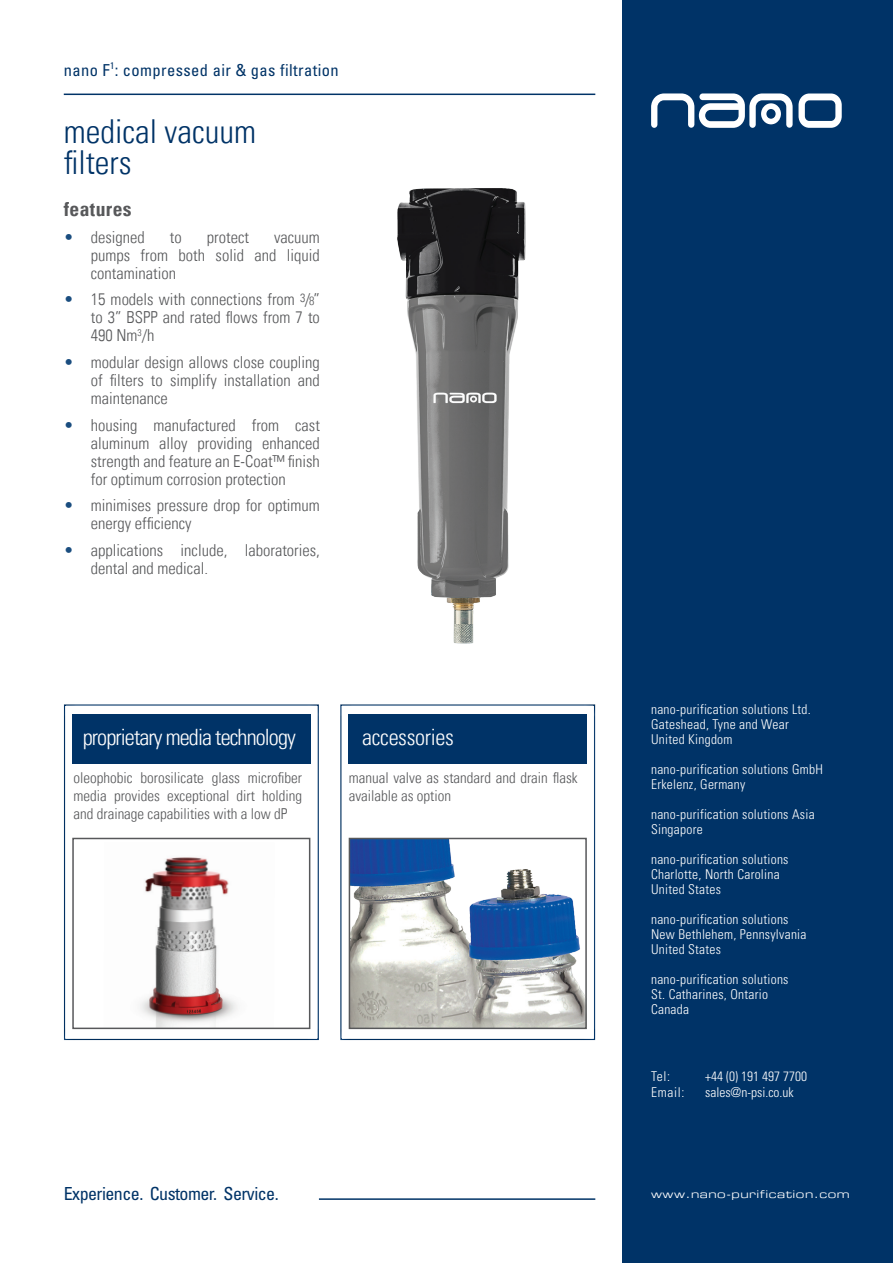
<style>
.page{position:relative;width:893px;height:1263px;background:#fff}
.page>*{position:absolute;margin:0;border:0;box-sizing:border-box;transform-origin:0 0}
.t1{font:300 condensed 33px/31.5px "Univers LT";color:#003367}
.t2{font:300 condensed 22.5px "Univers LT";letter-spacing:-.04em;color:#fff}
.t3{font:300 condensed 22.5px "Univers LT";letter-spacing:-.015em;color:#fff}
.t4{font:700 condensed 19.5px "Univers";letter-spacing:.02em;color:#57585a}
.t5{font:condensed 18px "Univers LT Std";letter-spacing:-.03em;color:#003367}
.t6{font:300 condensed 16.5px/18px "Univers LT";color:#57585a;text-align:justify}
.t7{font:condensed 16.5px "Univers LT Std";letter-spacing:.025em;color:#003367}
.t8{font:300 condensed 15px/18px "Univers LT";color:#57585a}
.t9{font:300 condensed 13.5px/15px "Univers LT Std";letter-spacing:.02em;color:#fff}
.t10{font:300 condensed 13.5px "Univers LT Std";color:#fff}
.t11{font:10.5px "Eurostile Extended Two";letter-spacing:.05em;color:#fff}
.s1{color:#1a4d7f}
.s2{font-size:12px}
</style>
<div class="page">
<div style="left:339px;top:703px;width:258px;height:337px;background:#231f20;opacity:.75"></div>
<div style="left:349px;top:714px;width:238px;height:50px;background:#003367"></div>
<img style="left:352px;top:841px;width:232px;height:185px">
<div style="left:349px;top:838px;width:238px;height:191px;border:2px solid #57585a"></div>
<div style="left:63px;top:704px;width:258px;height:336px;background:#231f20;opacity:.75"></div>
<div style="left:73px;top:838px;width:237px;height:190px;background:#fff"></div>
<img style="left:140px;top:857px;width:98px;height:169px">
<div style="left:72px;top:838px;width:238px;height:191px;border:2px solid #57585a"></div>
<div style="left:72px;top:714px;width:238px;height:50px;background:#003367"></div>
<hr style="left:319px;top:1198px;width:276px;height:2px;background:#003367">
<div style="left:623px;top:0;width:270px;height:1263px;background:#003367"></div>
<svg style="left:651px;top:93px;width:191px;height:35px"></svg>
<hr style="left:64px;top:94px;width:531px;height:1px;background:#003367">
<img style="left:397px;top:188px;width:129px;height:456px">
<p class="t7" style="left:64px;top:59px;width:276px">nano F<sup>1</sup>: compressed air &amp; gas filtration</p>
<h1 class="t1" style="left:64px;top:115px;width:194px">medical vacuum filters</h1>
<p class="t4" style="left:64px;top:197px;width:69px">features</p>
<p class="t6" style="left:64px;top:228px;width:83px"><span class="s1">•</span> designed</p>
<p class="t6" style="left:170px;top:228px;width:13px">to</p>
<p class="t6" style="left:207px;top:228px;width:44px">protect</p>
<p class="t6" style="left:91px;top:228px;width:231px;text-indent:183px">vacuum pumps from both solid and liquid contamination</p>
<p class="t6" style="left:91px;top:291px;width:231px;text-indent:-27px"><span class="s1">•</span> 15 models with connections from <sup>3</sup>/<span class="s2">8</span>” to 3” BSPP and rated flows from 7 to 490 Nm<sup>3</sup>/h</p>
<p class="t6" style="left:91px;top:353px;width:231px;text-indent:-27px"><span class="s1">•</span> modular design allows close coupling of filters to simplify installation and maintenance</p>
<p class="t6" style="left:91px;top:416px;width:231px;text-indent:-27px"><span class="s1">•</span> housing manufactured from cast aluminum alloy providing enhanced strength and feature an E-Coat™ finish for optimum corrosion protection</p>
<p class="t6" style="left:91px;top:496px;width:231px;text-indent:-27px"><span class="s1">•</span> minimises pressure drop for optimum energy efficiency</p>
<p class="t6" style="left:91px;top:541px;width:231px;text-indent:-27px"><span class="s1">•</span> applications include, laboratories, dental and medical.</p>
<h2 class="t2" style="left:83px;top:724px;width:215px">proprietary media technology</h2>
<h2 class="t3" style="left:362px;top:724px;width:93px">accessories</h2>
<p class="t8" style="left:74px;top:769px;width:230px;text-align:justify">oleophobic borosilicate glass microfiber media provides exceptional dirt holding and drainage capabilities with a low dP</p>
<p class="t8" style="left:349px;top:769px;width:230px">manual valve as standard and drain flask available as option</p>
<p class="t9" style="left:651px;top:702px;width:161px">nano-purification solutions Ltd.<br>Gateshead, Tyne and Wear<br>United Kingdom</p>
<p class="t9" style="left:651px;top:762px;width:173px">nano-purification solutions GmbH<br>Erkelenz, Germany</p>
<p class="t9" style="left:651px;top:807px;width:165px">nano-purification solutions Asia<br>Singapore</p>
<p class="t9" style="left:651px;top:852px;width:139px">nano-purification solutions<br>Charlotte, North Carolina<br>United States</p>
<p class="t9" style="left:651px;top:912px;width:157px">nano-purification solutions<br>New Bethlehem, Pennsylvania<br>United States</p>
<p class="t9" style="left:651px;top:972px;width:139px">nano-purification solutions<br>St. Catharines, Ontario<br>Canada</p>
<p class="t9" style="left:651px;top:1069px;width:21px">Tel:</p>
<p class="t10" style="left:705px;top:1068px;width:103px">+44 (0) 191 497 7700</p>
<p class="t9" style="left:651px;top:1085px;width:35px">Email:</p>
<p class="t10" style="left:705px;top:1084px;width:90px">sales@n-psi.co.uk</p>
<p class="t5" style="left:64px;top:1182px;width:216px">Experience. Customer. Service.</p>
<p class="t11" style="left:651px;top:1187px;width:200px">www.nano-purification.com</p>
</div>
